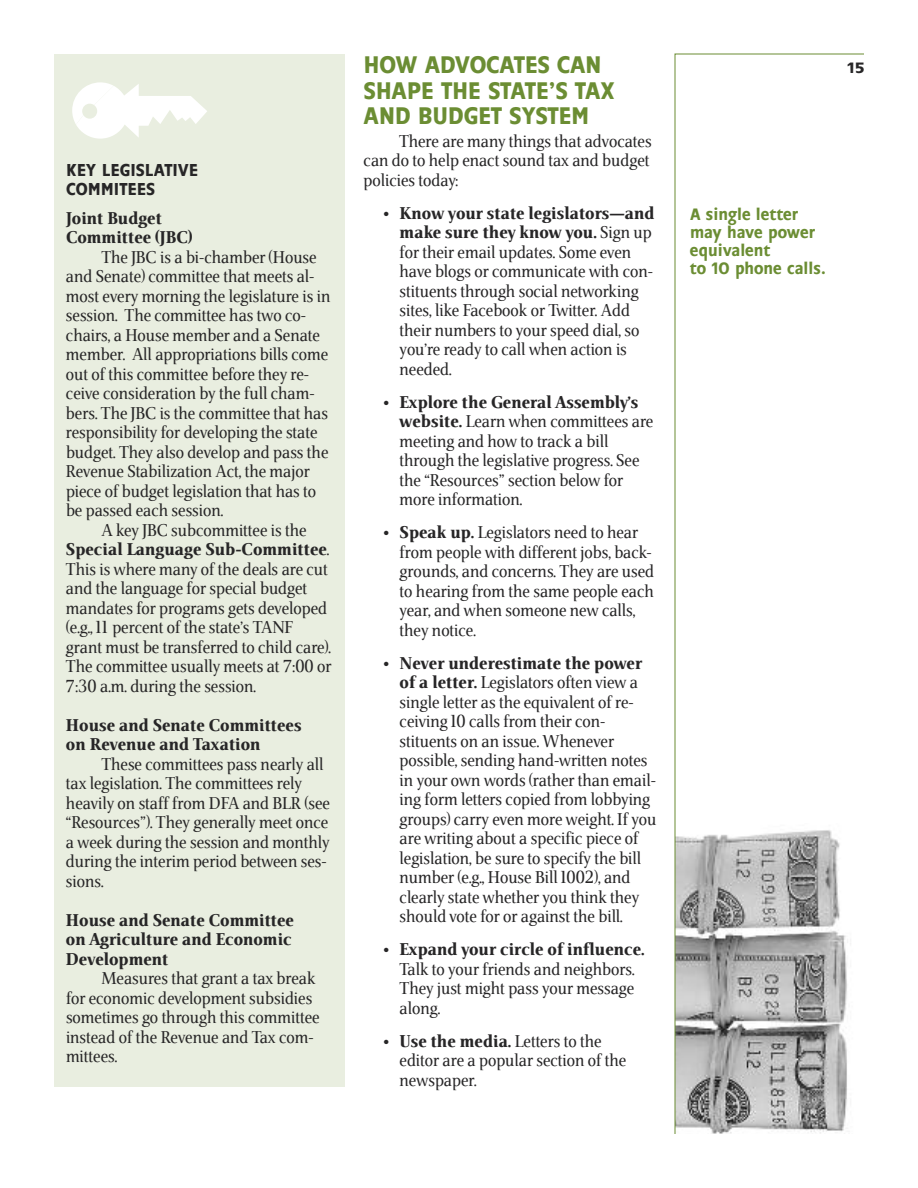
<style>
.page{position:relative;width:918px;height:1188px;background:#fff}
.page>*{position:absolute;margin:0;border:0;box-sizing:border-box;transform-origin:0 0}
.t1{font:500 24px/25.5px "Chalfont";letter-spacing:-.015em;color:#6b8d33}
.t2{font:17.25px/19.5px "Veritas";color:#272627}
.t3{font:900 17.25px/19.5px "Veritas";color:#272627}
.t4{font:500 17.25px/19.5px "Chalfont";color:#272627}
.t5{font:500 16.5px/18px "Chalfont";color:#6b8d33}
.t6{font:500 15px "Chalfont";color:#272627;scale:1.2 1}
.s1{font-weight:900}
</style>
<div class="page">
<svg style="left:674px;top:53px;width:190px;height:1081px"></svg>
<div style="left:54px;top:54px;width:290px;height:1033px;background:#e9eee0"></div>
<svg style="left:72px;top:82px;width:135px;height:57px"></svg>
<p class="t4" style="left:66px;top:162px;width:134px">KEY LEGISLATIVE<br>COMMITEES</p>
<p class="t3" style="left:66px;top:210px;width:128px">Joint Budget<br>Committee (JBC)</p>
<p class="t2" style="left:66px;top:249px;width:266px;text-indent:35px">The JBC is a bi-chamber (House and Senate) committee that meets al&shy;most every morning the legislature is in session. The committee has two co&shy;chairs, a House member and a Senate member. All appropriations bills come out of this committee before they re&shy;ceive consideration by the full cham&shy;bers. The JBC is the committee that has responsibility for developing the state budget. They also develop and pass the Revenue Stabilization Act, the major piece of budget legislation that has to be passed each session.</p>
<p class="t2" style="left:66px;top:522px;width:267px;text-indent:35px">A key JBC subcommittee is the <span class="s1">Special Language Sub-Committee</span>.<br>This is where many of the deals are cut and the language for special budget mandates for programs gets developed (e.g.,11 percent of the state’s TANF grant must be transferred to child care).<br>The committee usually meets at 7:00 or 7:30 a.m. during the session.</p>
<p class="t3" style="left:66px;top:717px;width:237px">House and Senate Committees on Revenue and Taxation</p>
<p class="t2" style="left:66px;top:756px;width:266px;text-indent:35px">These committees pass nearly all tax legislation. The committees rely heavily on staff from DFA and BLR (see “Resources”). They generally meet once a week during the session and monthly during the interim period between ses&shy;sions.</p>
<p class="t3" style="left:66px;top:912px;width:230px">House and Senate Committee on Agriculture and Economic<br>Development</p>
<p class="t2" style="left:66px;top:971px;width:255px;text-indent:35px">Measures that grant a tax break for economic development subsidies sometimes go through this committee instead of the Revenue and Tax com&shy;mittees.</p>
<h1 class="t1" style="left:364px;top:55px;width:240px">HOW ADVOCATES CAN</h1>
<p class="t6" style="left:847px;top:62px;width:15px">15</p>
<h1 class="t1" style="left:364px;top:81px;width:253px">SHAPE THE STATE’S TAX<br>AND BUDGET SYSTEM</h1>
<p class="t2" style="left:364px;top:133px;width:290px;text-indent:35px">There are many things that advocates can do to help enact sound tax and budget policies today:</p>
<p class="t2" style="left:400px;top:205px;width:256px;text-indent:-17px">• <span class="s1">Know your state legislators—and make sure they know you.</span> Sign up for their email updates. Some even have blogs or communicate with con&shy;stituents through social networking sites, like Facebook or Twitter. Add their numbers to your speed dial, so you’re ready to call when action is needed.</p>
<p class="t2" style="left:400px;top:394px;width:255px;text-indent:-17px">• <span class="s1">Explore the General Assembly’s website.</span> Learn when committees are meeting and how to track a bill through the legislative progress. See the “Resources” section below for more information.</p>
<p class="t2" style="left:400px;top:525px;width:256px;text-indent:-17px">• <span class="s1">Speak up.</span> Legislators need to hear from people with different jobs, back&shy;grounds, and concerns. They are used to hearing from the same people each year, and when someone new calls, they notice.</p>
<p class="t2" style="left:400px;top:655px;width:258px;text-indent:-17px">• <span class="s1">Never underestimate the power of a letter.</span> Legislators often view a single letter as the equivalent of re&shy;ceiving10 calls from their con&shy;stituents on an issue. Whenever possible, sending hand-written notes in your own words (rather than email&shy;ing form letters copied from lobbying groups) carry even more weight. If you are writing about a specific piece of legislation, be sure to specify the bill number (e.g., House Bill1002), and clearly state whether you think they should vote for or against the bill.</p>
<p class="t2" style="left:400px;top:942px;width:247px;text-indent:-17px">• <span class="s1">Expand your circle of influence.<br></span>Talk to your friends and neighbors.<br>They just might pass your message along.</p>
<p class="t2" style="left:400px;top:1033px;width:228px;text-indent:-17px">• <span class="s1">Use the media.</span> Letters to the editor are a popular section of the newspaper.</p>
<p class="t5" style="left:690px;top:207px;width:138px">A single letter may have power equivalent<br>to 10 phone calls.</p>
</div>
